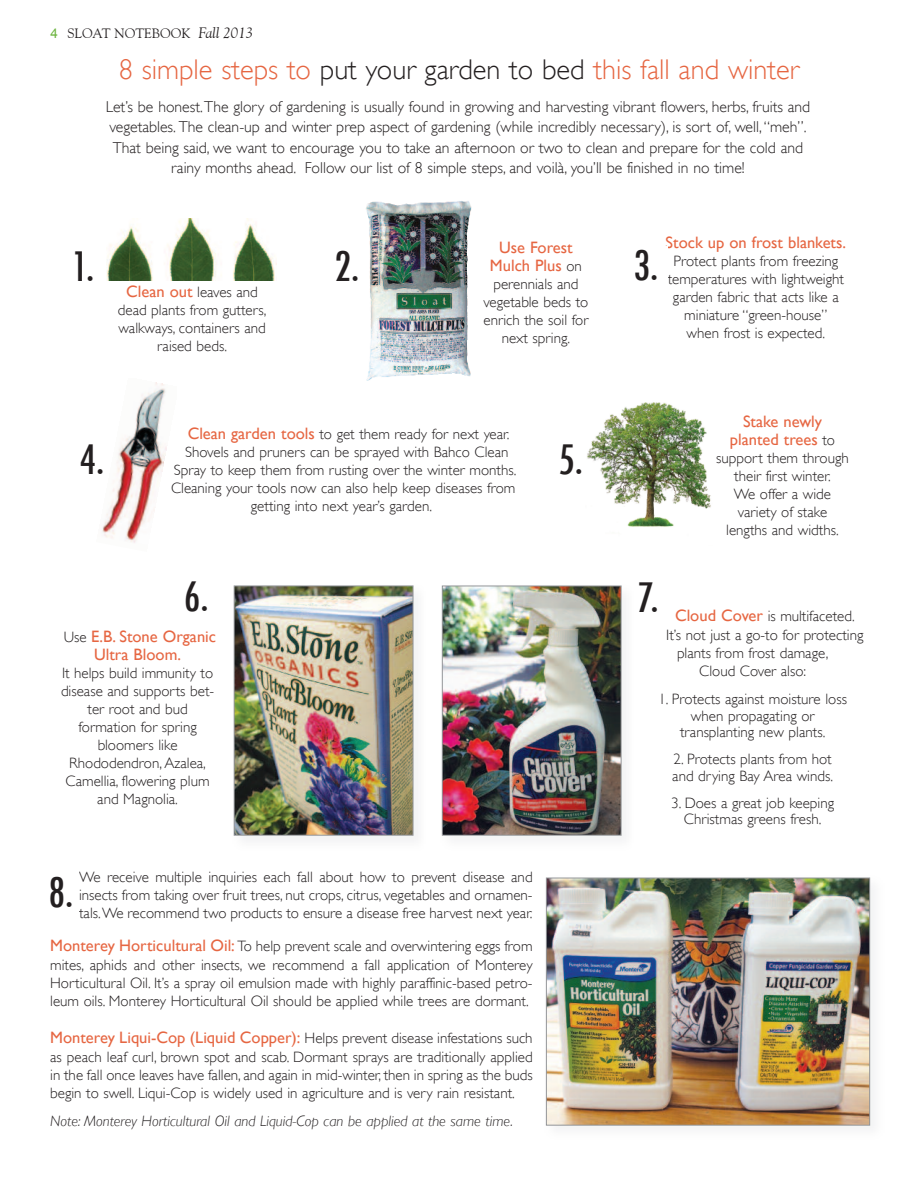
<style>
.page{position:relative;width:918px;height:1188px;background:#fff}
.page>*{position:absolute;margin:0;border:0;box-sizing:border-box;transform-origin:0 0}
.t1{font:500 condensed 39.45px "Futura";color:#231f20}
.t2{font:300 28.5px "Gill Sans";color:#e66642}
.t3{font:16.5px/18px "Gill Sans";color:#e66642;text-align:center}
.t4{font:300 15.75px/20.2px "Gill Sans";color:#231f20;text-align:center}
.t5{font:300 15px/18px "Gill Sans";color:#231f20;text-align:center}
.t6{font:italic 300 15px "Gill Sans";color:#231f20}
.t7{font:13.5px "Goudy Old Style BT";color:#231f20}
.s1{font-family:"Arial";color:#6cb43f}
.s2{font-style:italic;font-size:15px}
.s3{color:#231f20}
.s4{font-weight:400;font-size:16.5px;color:#e66642}
.s5{font-weight:300;font-size:15px;color:#231f20}
</style>
<div class="page">
<img style="left:365px;top:201px;width:107px;height:57px">
<img style="left:587px;top:402px;width:124px;height:125px">
<img style="left:106px;top:218px;width:170px;height:62px">
<img style="left:102px;top:382px;width:65px;height:161px">
<img style="left:441px;top:585px;width:183px;height:253px">
<img style="left:444px;top:588px;width:175px;height:245px">
<div style="left:442px;top:586px;width:179px;height:249px;border:1px solid #939598"></div>
<img style="left:233px;top:585px;width:183px;height:254px">
<img style="left:236px;top:588px;width:175px;height:245px">
<div style="left:234px;top:586px;width:179px;height:249px;border:1px solid #939598"></div>
<img style="left:545px;top:877px;width:328px;height:251px">
<img style="left:548px;top:880px;width:320px;height:243px">
<div style="left:546px;top:878px;width:324px;height:247px;border:1px solid #939598"></div>
<p class="t7" style="left:50px;top:25px;width:204px"><span class="s1">4</span> SLOAT NOTEBOOK <span class="s2">Fall 2013</span></p>
<h2 class="t2" style="left:119px;top:53px;width:682px">8 simple steps to <span class="s3">put your garden to bed</span> this fall and winter</h2>
<p class="t4" style="left:106px;top:97px;width:706px">Let’s be honest.The glory of gardening is usually found in growing and harvesting vibrant flowers, herbs, fruits and vegetables. The clean-up and winter prep aspect of gardening (while incredibly necessary), is sort of, well,“meh”.<br>That being said, we want to encourage you to take an afternoon or two to clean and prepare for the cold and rainy months ahead. Follow our list of 8 simple steps, and voilà, you’ll be finished in no time!</p>
<h1 class="t1" style="left:72px;top:242px;width:24px">1.</h1>
<p class="t5" style="left:118px;top:284px;width:150px"><span class="s4">Clean out</span> leaves and dead plants from gutters, walkways, containers and raised beds.</p>
<p class="t3" style="left:490px;top:238px;width:93px">Use Forest<br>Mulch Plus <span class="s5">on</span></p>
<p class="t5" style="left:483px;top:275px;width:106px">perennials and vegetable beds to enrich the soil for next spring.</p>
<h1 class="t1" style="left:335px;top:242px;width:26px">2.</h1>
<h1 class="t1" style="left:634px;top:242px;width:26px">3.</h1>
<p class="t3" style="left:666px;top:234px;width:182px">Stock up on frost blankets.</p>
<p class="t5" style="left:668px;top:252px;width:178px">Protect plants from freezing temperatures with lightweight garden fabric that acts like a miniature “green-house” when frost is expected.</p>
<p class="t5" style="left:188px;top:425px;width:323px"><span class="s4">Clean garden tools</span> to get them ready for next year.</p>
<p class="t5" style="left:185px;top:443px;width:325px">Shovels and pruners can be sprayed with Bahco Clean</p>
<p class="t5" style="left:174px;top:461px;width:344px">Spray to keep them from rusting over the winter months.</p>
<p class="t5" style="left:171px;top:479px;width:346px">Cleaning your tools now can also help keep diseases from</p>
<p class="t5" style="left:251px;top:497px;width:183px">getting into next year’s garden.</p>
<h1 class="t1" style="left:80px;top:435px;width:26px">4.</h1>
<h1 class="t1" style="left:558px;top:435px;width:26px">5.</h1>
<p class="t3" style="left:730px;top:412px;width:107px">Stake newly planted trees <span class="s5">to</span></p>
<p class="t5" style="left:716px;top:449px;width:134px">support them through their first winter.<br>We offer a wide variety of stake lengths and widths.</p>
<h1 class="t1" style="left:184px;top:573px;width:26px">6.</h1>
<h1 class="t1" style="left:638px;top:573px;width:23px">7.</h1>
<p class="t5" style="left:675px;top:607px;width:181px"><span class="s4">Cloud Cover</span> is multifaceted.</p>
<p class="t5" style="left:666px;top:626px;width:199px">It’s not just a go-to for protecting</p>
<p class="t5" style="left:677px;top:644px;width:153px">plants from frost damage,</p>
<p class="t5" style="left:699px;top:662px;width:108px">Cloud Cover also:</p>
<p class="t5" style="left:658px;top:691px;width:190px;line-height:16.5px">1. Protects against moisture loss when propagating or transplanting new plants.</p>
<p class="t5" style="left:672px;top:751px;width:162px;line-height:16.5px;text-align:left">2. Protects plants from hot and drying Bay Area winds.</p>
<p class="t5" style="left:671px;top:795px;width:164px;line-height:16.5px">3. Does a great job keeping<br>Christmas greens fresh.</p>
<p class="t3" style="left:64px;top:627px;width:154px"><span class="s5">Use</span> E.B. Stone Organic<br>Ultra Bloom.</p>
<p class="t5" style="left:61px;top:664px;width:155px">It helps build immunity to disease and supports bet&shy;ter root and bud formation for spring bloomers like<br>Rhododendron, Azalea,<br>Camellia, flowering plum and Magnolia.</p>
<p class="t5" style="left:79px;top:868px;width:455px;text-align:justify">We receive multiple inquiries each fall about how to prevent disease and insects from taking over fruit trees, nut crops, citrus, vegetables and ornamen&shy;tals.We recommend two products to ensure a disease free harvest next year.</p>
<p class="t5" style="left:50px;top:937px;width:484px;text-align:justify"><span class="s4">Monterey Horticultural Oil:</span> To help prevent scale and overwintering eggs from mites, aphids and other insects, we recommend a fall application of Monterey Horticultural Oil. It’s a spray oil emulsion made with highly paraffinic-based petro&shy;leum oils. Monterey Horticultural Oil should be applied while trees are dormant.</p>
<p class="t5" style="left:50px;top:1029px;width:484px;text-align:justify"><span class="s4">Monterey Liqui-Cop (Liquid Copper):</span> Helps prevent disease infestations such as peach leaf curl, brown spot and scab. Dormant sprays are traditionally applied in the fall once leaves have fallen, and again in mid-winter, then in spring as the buds begin to swell. Liqui-Cop is widely used in agriculture and is very rain resistant.</p>
<p class="t6" style="left:50px;top:1113px;width:464px">Note: Monterey Horticultural Oil and Liquid-Cop can be applied at the same time.</p>
<h1 class="t1" style="left:49px;top:868px;width:26px">8.</h1>
</div>
